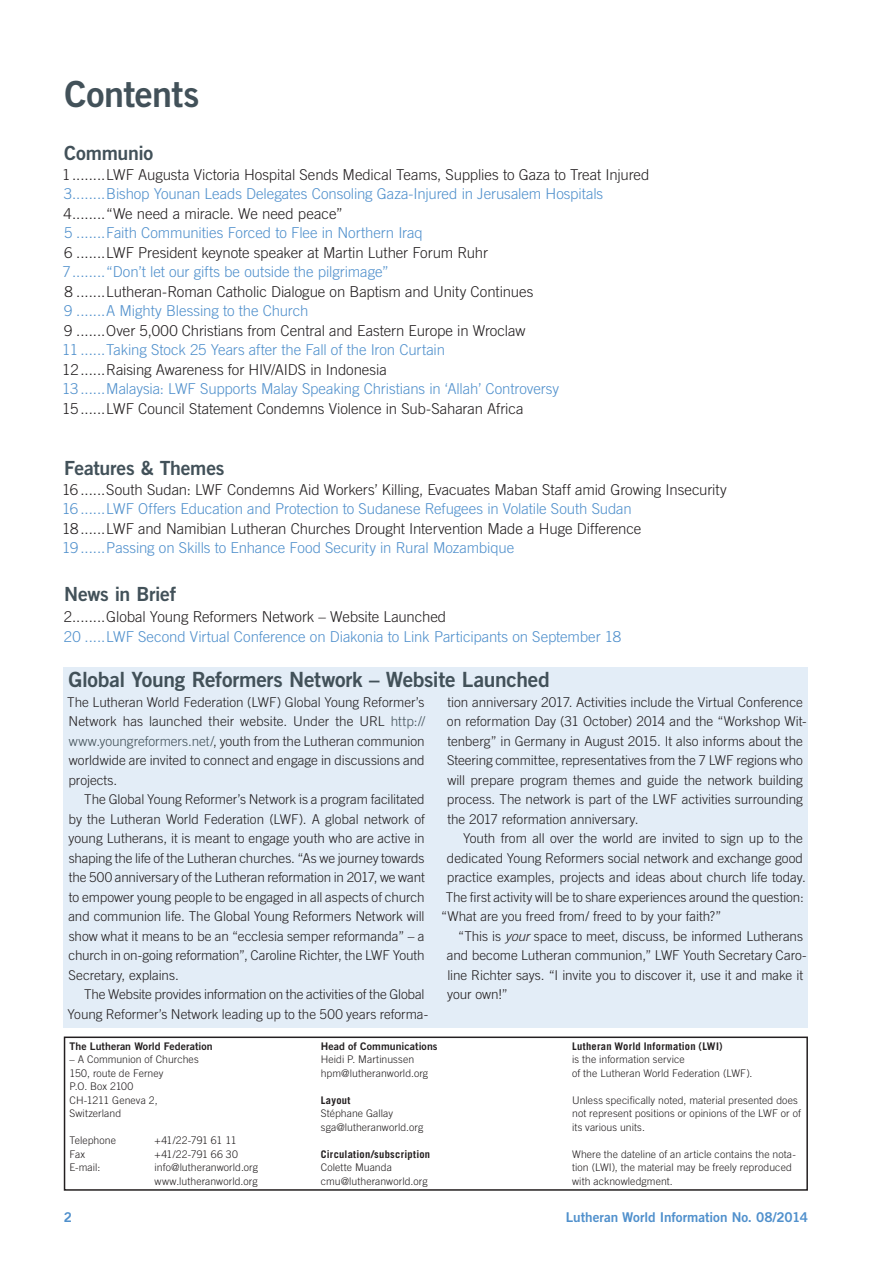
<style>
.page{position:relative;width:893px;height:1263px;background:#fff}
.page>*{position:absolute;margin:0;border:0;box-sizing:border-box;transform-origin:0 0}
.Heading_1{font:36px "Trade Gothic LT Std Bd 2";letter-spacing:-.015em;color:#425159}
.Box_title{font:21px "Trade Gothic LT Std Bd 2";letter-spacing:-.015em;color:#425159}
.Heading_3_alt{font:19.5px "Trade Gothic LT Std Bd 2";letter-spacing:-.015em;color:#425159}
.TOC_Heading_1{font:300 15px "Trade Gothic LT Std";letter-spacing:-.005em;color:#231f20}
.TOC_Heading_1_blue{font:300 15px "Trade Gothic LT Std";letter-spacing:-.005em;color:#5090cc}
.Box{font:300 13.5px/19.5px "Trade Gothic LT Std";letter-spacing:-.005em;color:#231f20}
.Box_first{font:300 13.5px/19.5px "Trade Gothic LT Std";letter-spacing:-.005em;color:#231f20;text-align:justify}
.Page_footer{font:13.5px "Trade Gothic LT Std Bd 2";letter-spacing:-.005em;color:#5090cc}
.Impressum{font:300 10.5px/13.5px "Trade Gothic LT Std";letter-spacing:.01em;color:#231f20}
.Impressum-2{font:10.5px "Trade Gothic LT Std Bd 2";letter-spacing:.005em;color:#231f20}
.Impressum-3{font:300 10.5px "Trade Gothic LT Std";letter-spacing:-.025em;color:#231f20}
.s1{color:#425159}
.s2{font-style:italic}
.s3{font-family:"Trade Gothic LT Std Bd 2";font-weight:400}
.s4{font-weight:700}
</style>
<div class="page">
<div style="left:64px;top:1036px;width:744px;height:155px;border:2px solid #231f20"></div>
<div style="left:64px;top:668px;width:744px;height:360px;background:#e3edf7"></div>
<p class="Heading_1" style="left:65px;top:72px;width:136px">Contents</p>
<p class="Heading_3_alt" style="left:64px;top:141px;width:90px">Communio</p>
<p class="TOC_Heading_1" style="left:62px;top:166px;width:10px">1</p>
<p class="TOC_Heading_1" style="left:106px;top:166px;width:545px">LWF Augusta Victoria Hospital Sends Medical Teams, Supplies to Gaza to Treat Injured</p>
<p class="TOC_Heading_1_blue" style="left:64px;top:185px;width:10px">3</p>
<p class="TOC_Heading_1_blue" style="left:106px;top:185px;width:498px">Bishop Younan Leads Delegates Consoling Gaza-Injured in Jerusalem Hospitals</p>
<p class="TOC_Heading_1" style="left:63px;top:205px;width:10px">4</p>
<p class="TOC_Heading_1" style="left:106px;top:205px;width:238px">“We need a miracle. We need peace”</p>
<p class="TOC_Heading_1_blue" style="left:64px;top:224px;width:10px">5</p>
<p class="TOC_Heading_1_blue" style="left:106px;top:224px;width:318px">Faith Communities Forced to Flee in Northern Iraq</p>
<p class="TOC_Heading_1" style="left:64px;top:244px;width:10px">6</p>
<p class="TOC_Heading_1" style="left:106px;top:244px;width:383px">LWF President keynote speaker at Martin Luther Forum Ruhr</p>
<p class="TOC_Heading_1_blue" style="left:62px;top:263px;width:10px">7</p>
<p class="TOC_Heading_1_blue" style="left:106px;top:263px;width:284px">“Don’t let our gifts be outside the pilgrimage”</p>
<p class="TOC_Heading_1" style="left:65px;top:283px;width:10px">8</p>
<p class="TOC_Heading_1" style="left:106px;top:283px;width:429px">Lutheran-Roman Catholic Dialogue on Baptism and Unity Continues</p>
<p class="TOC_Heading_1_blue" style="left:64px;top:302px;width:10px">9</p>
<p class="TOC_Heading_1_blue" style="left:106px;top:302px;width:204px">A Mighty Blessing to the Church</p>
<p class="TOC_Heading_1" style="left:64px;top:322px;width:10px">9</p>
<p class="TOC_Heading_1" style="left:106px;top:322px;width:421px">Over 5,000 Christians from Central and Eastern Europe in Wroclaw</p>
<p class="TOC_Heading_1_blue" style="left:62px;top:341px;width:17px">11</p>
<p class="TOC_Heading_1_blue" style="left:106px;top:341px;width:340px">Taking Stock 25 Years after the Fall of the Iron Curtain</p>
<p class="TOC_Heading_1" style="left:62px;top:361px;width:18px">12</p>
<p class="TOC_Heading_1" style="left:106px;top:361px;width:282px">Raising Awareness for HIV/AIDS in Indonesia</p>
<p class="TOC_Heading_1_blue" style="left:62px;top:380px;width:18px">13</p>
<p class="TOC_Heading_1_blue" style="left:106px;top:380px;width:454px">Malaysia: LWF Supports Malay Speaking Christians in ‘Allah’ Controversy</p>
<p class="TOC_Heading_1" style="left:62px;top:400px;width:18px">15</p>
<p class="TOC_Heading_1" style="left:106px;top:400px;width:419px">LWF Council Statement Condemns Violence in Sub-Saharan Africa</p>
<p class="Heading_3_alt" style="left:64px;top:456px;width:162px">Features &amp; Themes</p>
<p class="TOC_Heading_1" style="left:62px;top:481px;width:17px">16</p>
<p class="TOC_Heading_1" style="left:106px;top:481px;width:622px">South Sudan: LWF Condemns Aid Workers’ Killing, Evacuates Maban Staff amid Growing Insecurity</p>
<p class="TOC_Heading_1_blue" style="left:62px;top:500px;width:17px">16</p>
<p class="TOC_Heading_1_blue" style="left:106px;top:500px;width:527px">LWF Offers Education and Protection to Sudanese Refugees in Volatile South Sudan</p>
<p class="TOC_Heading_1" style="left:62px;top:520px;width:18px">18</p>
<p class="TOC_Heading_1" style="left:106px;top:520px;width:537px">LWF and Namibian Lutheran Churches Drought Intervention Made a Huge Difference</p>
<p class="TOC_Heading_1_blue" style="left:62px;top:539px;width:18px">19</p>
<p class="TOC_Heading_1_blue" style="left:106px;top:539px;width:409px">Passing on Skills to Enhance Food Security in Rural Mozambique</p>
<p class="Heading_3_alt" style="left:64px;top:582px;width:114px">News in Brief</p>
<p class="TOC_Heading_1" style="left:64px;top:608px;width:10px">2</p>
<p class="TOC_Heading_1" style="left:106px;top:608px;width:341px">Global Young Reformers Network – Website Launched</p>
<p class="TOC_Heading_1_blue" style="left:64px;top:628px;width:18px">20</p>
<p class="TOC_Heading_1_blue" style="left:106px;top:628px;width:516px">LWF Second Virtual Conference on Diakonia to Link Participants on September 18</p>
<p class="Box_title" style="left:69px;top:666px;width:483px">Global Young Reformers Network – Website Launched</p>
<p class="Box_first" style="left:67px;top:692px;width:360px">The Lutheran World Federation (LWF) Global Young Reformer’s Network has launched their website. Under the URL <span class="s1">http:// www.youngreformers.net/</span>, youth from the Lutheran communion worldwide are invited to connect and engage in discussions and projects.</p>
<p class="Box" style="left:68px;top:789px;width:358px;text-align:justify;text-indent:16px">The Global Young Reformer’s Network is a program facilitated by the Lutheran World Federation (LWF). A global network of young Lutherans, it is meant to engage youth who are active in shaping the life of the Lutheran churches. “As we journey towards the 500 anniversary of the Lutheran reformation in 2017, we want to empower young people to be engaged in all aspects of church and communion life. The Global Young Reformers Network will show what it means to be an “ecclesia semper reformanda” – a church in on-going reformation”, Caroline Richter, the LWF Youth Secretary, explains.</p>
<p class="Box" style="left:68px;top:984px;width:362px;text-align:right">The Website provides information on the activities of the Global<br>Young Reformer’s Network leading up to the 500 years reforma-</p>
<p class="Box" style="left:447px;top:692px;width:361px">tion anniversary 2017. Activities include the Virtual Conference on reformation Day (31 October) 2014 and the “Workshop Wit&shy;tenberg” in Germany in August 2015. It also informs about the Steering committee, representatives from the 7 LWF regions who will prepare program themes and guide the network building process. The network is part of the LWF activities surrounding the 2017 reformation anniversary.</p>
<p class="Box" style="left:463px;top:828px;width:341px">Youth from all over the world are invited to sign up to the</p>
<p class="Box" style="left:447px;top:848px;width:358px">dedicated Young Reformers social network and exchange good</p>
<p class="Box" style="left:447px;top:867px;width:361px">practice examples, projects and ideas about church life today.</p>
<p class="Box" style="left:446px;top:887px;width:360px">The first activity will be to share experiences around the question:</p>
<p class="Box" style="left:441px;top:906px;width:282px">“What are you freed from/ freed to by your faith?”</p>
<p class="Box" style="left:447px;top:926px;width:361px;text-indent:11px">“This is <span class="s2">your</span> space to meet, discuss, be informed Lutherans and become Lutheran communion,” LWF Youth Secretary Caro&shy;line Richter says. “I invite you to discover it, use it and make it your own!”</p>
<p class="Impressum-2" style="left:70px;top:1039px;width:145px">The Lutheran World Federation</p>
<p class="Impressum" style="left:70px;top:1053px;width:131px">– A Communion of Churches<br>150, route de Ferney<br>P.O. Box 2100<br>CH-1211 Geneva 2,<br>Switzerland</p>
<p class="Impressum" style="left:70px;top:1134px;width:48px">Telephone</p>
<p class="Impressum-3" style="left:155px;top:1134px;width:83px">+41/22-791 61 11</p>
<p class="Impressum" style="left:70px;top:1147px;width:17px">Fax</p>
<p class="Impressum" style="left:155px;top:1147px;width:85px">+41/22-791 66 30</p>
<p class="Impressum" style="left:70px;top:1161px;width:32px">E-mail:</p>
<p class="Impressum" style="left:155px;top:1161px;width:105px">info@lutheranworld.org www.lutheranworld.org</p>
<p class="Impressum" style="left:321px;top:1039px;width:118px"><span class="s3">Head of Communications<br></span>Heidi P. Martinussen hpm@lutheranworld.org</p>
<p class="Impressum" style="left:321px;top:1093px;width:104px"><span class="s4">Layout<br></span>Stéphane Gallay sga@lutheranworld.org</p>
<p class="Impressum" style="left:321px;top:1147px;width:111px"><span class="s4">Circulation/subscription<br></span>Colette Muanda cmu@lutheranworld.org</p>
<p class="Impressum" style="left:572px;top:1039px;width:182px"><span class="s4">Lutheran World Information (LWI)<br></span>is the information service<br>of the Lutheran World Federation (LWF).</p>
<p class="Impressum" style="left:572px;top:1093px;width:230px">Unless specifically noted, material presented does not represent positions or opinions of the LWF or of its various units.</p>
<p class="Impressum" style="left:572px;top:1147px;width:225px">Where the dateline of an article contains the nota&shy;tion (LWI), the material may be freely reproduced with acknowledgment.</p>
<p class="Page_footer" style="left:64px;top:1208px;width:10px">2</p>
<p class="Page_footer" style="left:566px;top:1208px;width:244px">Lutheran World Information No. 08/2014</p>
</div>
